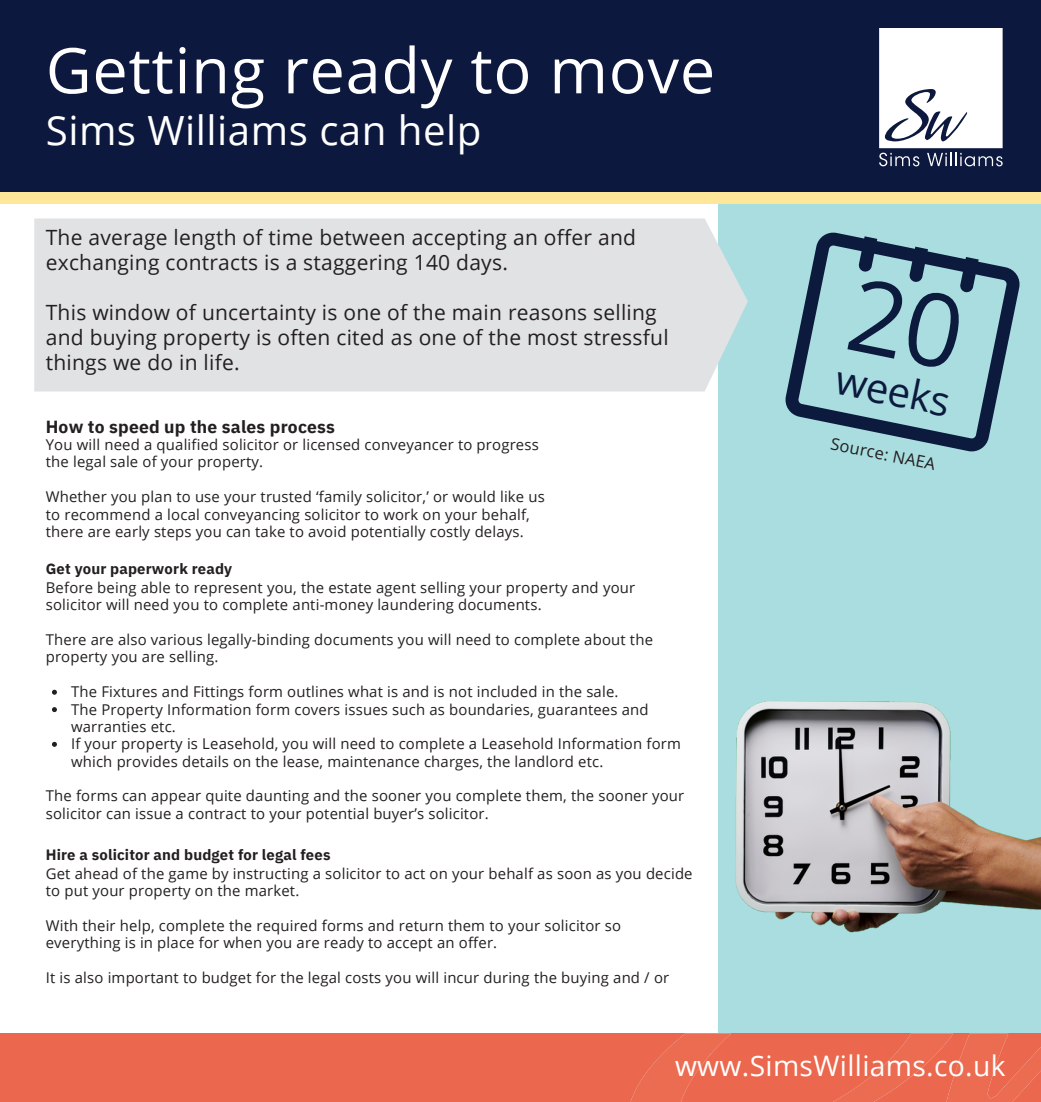
<style>
.page{position:relative;width:1041px;height:1102px;background:#fff}
.page>*{position:absolute;margin:0;border:0;box-sizing:border-box;transform-origin:0 0}
.t1{font:63px "Open Sans";letter-spacing:.01em;color:#fff}
.t2{font:40.43px "Open Sans";color:#0c1a3e}
.t3{font:40.25px "Open Sans";letter-spacing:.015em;color:#fff}
.t4{font:28.18px "Open Sans";letter-spacing:.015em;color:#fff}
.t5{font:21px/24.8px "Open Sans";letter-spacing:.01em;color:#231f20}
.t6{font:700 17.5px "IBM Plex Sans";letter-spacing:.01em;color:#231f20}
.t7{font:16.45px "Open Sans";color:#231f20}
.t8{font:14.88px/17.3px "Open Sans";letter-spacing:.01em;color:#231f20}
.t9{font:700 14.88px "IBM Plex Sans";letter-spacing:.01em;color:#231f20}
</style>
<div class="page">
<div style="left:718px;top:198px;width:323px;height:835px;background:#a9dddf"></div>
<div style="left:0;top:1033px;width:1041px;height:68px;background:#eb674d"></div>
<svg style="left:631px;top:1033px;width:410px;height:68px"></svg>
<div style="left:0;top:0;width:1041px;height:198px;background:#0c183e"></div>
<svg style="left:785px;top:232px;width:235px;height:220px"></svg>
<svg style="left:879px;top:28px;width:124px;height:138px;background:#d6d8df"></svg>
<div style="left:0;top:193px;width:1041px;height:11px;background:#fee799"></div>
<div style="left:34px;top:218px;width:714px;height:173px;background:#e1e2e4"></div>
<img style="left:735px;top:701px;width:306px;height:232px">
<svg style="left:52px;top:689px;width:5px;height:5px"></svg>
<svg style="left:52px;top:707px;width:5px;height:5px"></svg>
<svg style="left:52px;top:741px;width:5px;height:5px"></svg>
<svg style="left:847px;top:276px;width:118px;height:95px"></svg>
<p class="t1" style="left:46px;top:26px;width:671px">Getting ready to move</p>
<p class="t3" style="left:46px;top:102px;width:437px">Sims Williams can help</p>
<p class="t5" style="left:46px;top:225px;width:592px">The average length of time between accepting an offer and exchanging contracts is a staggering 140 days.</p>
<p class="t5" style="left:46px;top:300px;width:624px">This window of uncertainty is one of the main reasons selling and buying property is often cited as one of the most stressful things we do in life.</p>
<p class="t6" style="left:46px;top:415px;width:291px">How to speed up the sales process</p>
<p class="t8" style="left:46px;top:435px;width:494px">You will need a qualified solicitor or licensed conveyancer to progress the legal sale of your property.</p>
<p class="t8" style="left:46px;top:487px;width:501px">Whether you plan to use your trusted ‘family solicitor,’ or would like us to recommend a local conveyancing solicitor to work on your behalf, there are early steps you can take to avoid potentially costly delays.</p>
<p class="t9" style="left:46px;top:559px;width:188px">Get your paperwork ready</p>
<p class="t8" style="left:46px;top:578px;width:591px">Before being able to represent you, the estate agent selling your property and your</p>
<p class="t8" style="left:46px;top:595px;width:497px">solicitor will need you to complete anti-money laundering documents.</p>
<p class="t8" style="left:46px;top:630px;width:609px">There are also various legally-binding documents you will need to complete about the property you are selling.</p>
<p class="t8" style="left:71px;top:682px;width:549px">The Fixtures and Fittings form outlines what is and is not included in the sale.</p>
<p class="t8" style="left:71px;top:700px;width:579px">The Property Information form covers issues such as boundaries, guarantees and warranties etc.</p>
<p class="t8" style="left:71px;top:734px;width:611px">If your property is Leasehold, you will need to complete a Leasehold Information form which provides details on the lease, maintenance charges, the landlord etc.</p>
<p class="t8" style="left:46px;top:786px;width:640px">The forms can appear quite daunting and the sooner you complete them, the sooner your solicitor can issue a contract to your potential buyer’s solicitor.</p>
<p class="t9" style="left:46px;top:844px;width:286px">Hire a solicitor and budget for legal fees</p>
<p class="t8" style="left:46px;top:864px;width:648px">Get ahead of the game by instructing a solicitor to act on your behalf as soon as you decide to put your property on the market.</p>
<p class="t8" style="left:46px;top:916px;width:577px">With their help, complete the required forms and return them to your solicitor so everything is in place for when you are ready to accept an offer.</p>
<p class="t8" style="left:46px;top:968px;width:625px">It is also important to budget for the legal costs you will incur during the buying and / or</p>
<p class="t2" style="left:842px;top:350px;width:117px;rotate:12deg">weeks</p>
<p class="t7" style="left:834px;top:431px;width:108px;rotate:12deg">Source: NAEA</p>
<p class="t4" style="left:675px;top:1045px;width:332px">www.SimsWilliams.co.uk</p>
</div>
